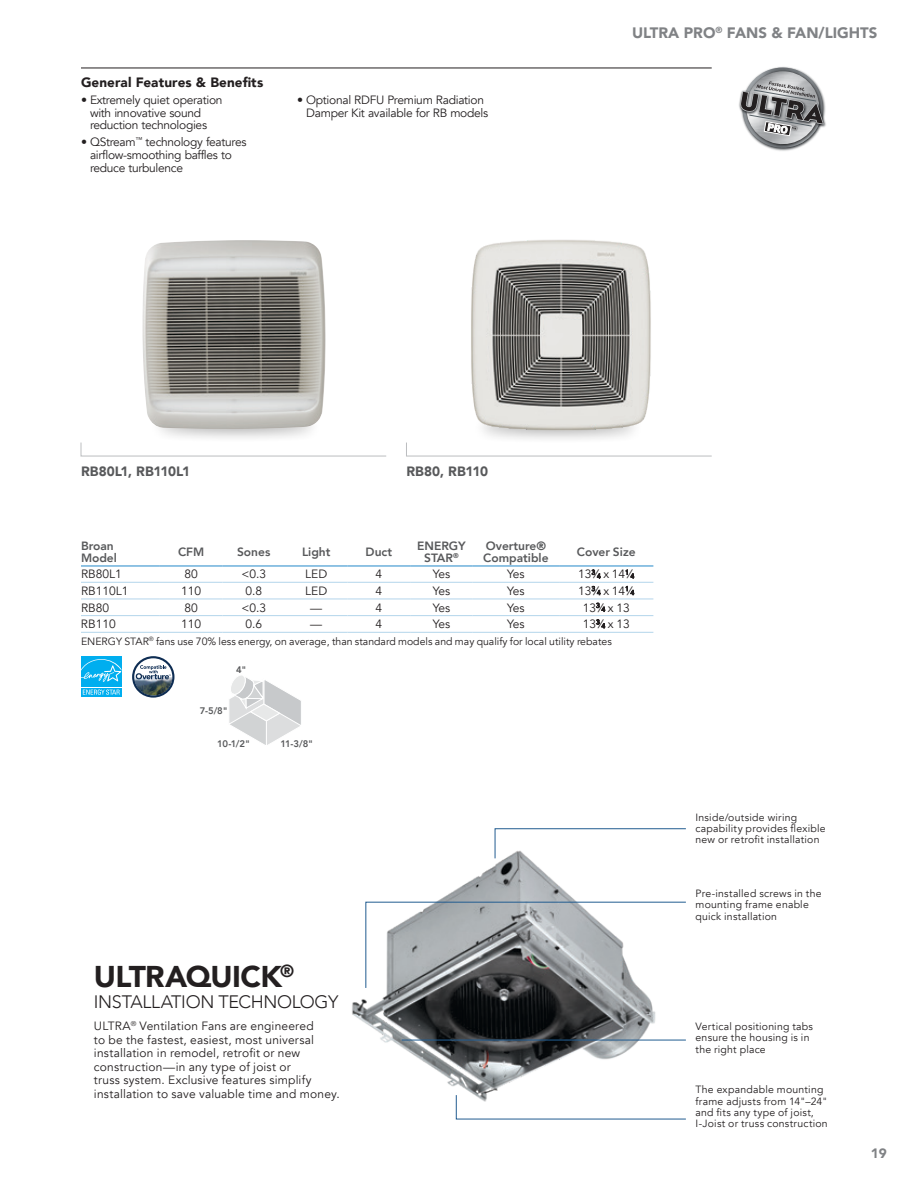
<style>
.page{position:relative;width:918px;height:1188px;background:#fff}
.page>*{position:absolute;margin:0;border:0;box-sizing:border-box;transform-origin:0 0}
.Headers{font:900 30px "Avenir";letter-spacing:-.025em;color:#231f20}
.Headers-2{font:300 18px "Avenir";letter-spacing:-.02em;color:#231f20}
.Section_headers_righ{font:900 15px "Avenir LT Std";color:#808285}
.model_numbers{font:900 13.5px "Avenir";letter-spacing:.005em;color:#58595b}
.General_Features{font:900 13.5px "Avenir";letter-spacing:.005em;color:#231f20}
.t1{font:900 13.5px "Avenir LT Std";color:#808285}
.Table_model_numbers{font:12px/13.5px "Avenir";color:#231f20}
.Table_model_numbers-2{font:12px/12.8px "Avenir";letter-spacing:-.025em;color:#231f20}
.column_2_plus_header{font:800 12px/12px "Avenir";color:#58595b;text-align:center}
.column_1_header_styl{font:800 12px/12px "Avenir";color:#58595b}
.table_captions{font:10.5px/11.2px "Avenir";letter-spacing:.02em;color:#231f20}
.table_captions-2{font:10.5px "Avenir";color:#231f20}
.t2{font:800 9.45px "Avenir";color:#58595b}
.s1{font-size:6.6px}
</style>
<div class="page">
<div style="left:472px;top:411px;width:172px;height:33px;background:#020000;opacity:.45"></div>
<img style="left:471px;top:240px;width:180px;height:195px">
<img style="left:352px;top:859px;width:310px;height:246px">
<svg style="left:406px;top:442px;width:306px;height:15px"></svg>
<svg style="left:80px;top:442px;width:306px;height:15px"></svg>
<hr style="left:81px;top:582px;width:79px;height:1px;background:#b3d5eb">
<hr style="left:160px;top:582px;width:62px;height:1px;background:#b3d5eb">
<hr style="left:222px;top:582px;width:63px;height:1px;background:#b3d5eb">
<hr style="left:285px;top:582px;width:63px;height:1px;background:#b3d5eb">
<hr style="left:348px;top:582px;width:62px;height:1px;background:#b3d5eb">
<hr style="left:410px;top:582px;width:63px;height:1px;background:#b3d5eb">
<hr style="left:473px;top:582px;width:86px;height:1px;background:#b3d5eb">
<hr style="left:559px;top:582px;width:94px;height:1px;background:#b3d5eb">
<hr style="left:81px;top:599px;width:79px;height:1px;background:#b3d5eb">
<hr style="left:160px;top:599px;width:62px;height:1px;background:#b3d5eb">
<hr style="left:222px;top:599px;width:63px;height:1px;background:#b3d5eb">
<hr style="left:285px;top:599px;width:63px;height:1px;background:#b3d5eb">
<hr style="left:348px;top:599px;width:62px;height:1px;background:#b3d5eb">
<hr style="left:410px;top:599px;width:63px;height:1px;background:#b3d5eb">
<hr style="left:473px;top:599px;width:86px;height:1px;background:#b3d5eb">
<hr style="left:559px;top:599px;width:94px;height:1px;background:#b3d5eb">
<hr style="left:81px;top:615px;width:79px;height:1px;background:#b3d5eb">
<hr style="left:160px;top:615px;width:62px;height:1px;background:#b3d5eb">
<hr style="left:222px;top:615px;width:63px;height:1px;background:#b3d5eb">
<hr style="left:285px;top:615px;width:63px;height:1px;background:#b3d5eb">
<hr style="left:348px;top:615px;width:62px;height:1px;background:#b3d5eb">
<hr style="left:410px;top:615px;width:63px;height:1px;background:#b3d5eb">
<hr style="left:473px;top:615px;width:86px;height:1px;background:#b3d5eb">
<hr style="left:559px;top:615px;width:94px;height:1px;background:#b3d5eb">
<hr style="left:81px;top:632px;width:79px;height:1px;background:#b3d5eb">
<hr style="left:160px;top:632px;width:62px;height:1px;background:#b3d5eb">
<hr style="left:222px;top:632px;width:63px;height:1px;background:#b3d5eb">
<hr style="left:285px;top:632px;width:63px;height:1px;background:#b3d5eb">
<hr style="left:348px;top:632px;width:62px;height:1px;background:#b3d5eb">
<hr style="left:410px;top:632px;width:63px;height:1px;background:#b3d5eb">
<hr style="left:473px;top:632px;width:86px;height:1px;background:#b3d5eb">
<hr style="left:559px;top:632px;width:94px;height:1px;background:#b3d5eb">
<hr style="left:81px;top:566px;width:79px;height:1px;background:#2388c9">
<hr style="left:160px;top:566px;width:62px;height:1px;background:#2388c9">
<hr style="left:222px;top:566px;width:63px;height:1px;background:#2388c9">
<hr style="left:285px;top:566px;width:63px;height:1px;background:#2388c9">
<hr style="left:348px;top:566px;width:62px;height:1px;background:#2388c9">
<hr style="left:410px;top:566px;width:63px;height:1px;background:#2388c9">
<hr style="left:473px;top:566px;width:86px;height:1px;background:#2388c9">
<hr style="left:559px;top:566px;width:94px;height:1px;background:#2388c9">
<div style="left:149px;top:411px;width:173px;height:32px;background:#020000;opacity:.45"></div>
<img style="left:142px;top:240px;width:184px;height:189px">
<svg style="left:229px;top:675px;width:72px;height:70px"></svg>
<hr style="left:81px;top:68px;width:631px;height:1px;background:#231f20">
<img style="left:769px;top:67px;width:29px;height:84px">
<img style="left:739px;top:98px;width:87px;height:29px">
<svg style="left:740px;top:68px;width:84px;height:80px"></svg>
<svg style="left:121px;top:657px;width:1px;height:40px"></svg>
<div style="left:81px;top:657px;width:40px;height:40px;background:#00aeef"></div>
<svg style="left:81px;top:659px;width:40px;height:23px"></svg>
<hr style="left:81px;top:687px;width:41px;height:1px;background:#fff">
<svg style="left:83px;top:690px;width:37px;height:5px"></svg>
<svg style="left:132px;top:656px;width:42px;height:42px"></svg>
<svg style="left:494px;top:828px;width:192px;height:31px"></svg>
<svg style="left:456px;top:1094px;width:230px;height:26px"></svg>
<svg style="left:365px;top:901px;width:321px;height:88px"></svg>
<hr style="left:402px;top:1040px;width:284px;height:1px;background:#215c90">
<p class="General_Features" style="left:81px;top:70px;width:184px">General Features &amp; Benefits</p>
<p class="Table_model_numbers-2" style="left:90px;top:93px;width:134px;text-indent:-9px">• Extremely quiet operation with innovative sound reduction technologies</p>
<p class="Table_model_numbers-2" style="left:90px;top:136px;width:158px;text-indent:-9px">• QStream<sup>™</sup> technology features airflow-smoothing baffles to reduce turbulence</p>
<p class="Table_model_numbers-2" style="left:306px;top:93px;width:183px;text-indent:-9px">• Optional RDFU Premium Radiation<br>Damper Kit available for RB models</p>
<p class="model_numbers" style="left:81px;top:460px;width:111px">RB80L1, RB110L1</p>
<p class="model_numbers" style="left:406px;top:460px;width:83px">RB80, RB110</p>
<p class="Section_headers_righ" style="left:632px;top:24px;width:247px">ULTRA PRO<sup>®</sup> FANS &amp; FAN/LIGHTS</p>
<p class="column_1_header_styl" style="left:81px;top:540px;width:37px">Broan<br>Model</p>
<p class="column_2_plus_header" style="left:178px;top:546px;width:28px">CFM</p>
<p class="column_2_plus_header" style="left:237px;top:546px;width:35px">Sones</p>
<p class="column_2_plus_header" style="left:302px;top:546px;width:30px">Light</p>
<p class="column_2_plus_header" style="left:366px;top:546px;width:28px">Duct</p>
<p class="column_2_plus_header" style="left:417px;top:540px;width:50px">ENERGY<br>STAR<sup>®</sup></p>
<p class="column_2_plus_header" style="left:483px;top:540px;width:67px;text-align:left">Overture®<br>Compatible</p>
<p class="column_2_plus_header" style="left:577px;top:546px;width:60px">Cover Size</p>
<p class="Table_model_numbers" style="left:81px;top:568px;width:42px">RB80L1</p>
<p class="Table_model_numbers" style="left:184px;top:568px;width:15px">80</p>
<p class="Table_model_numbers" style="left:241px;top:568px;width:26px">&lt;0.3</p>
<p class="Table_model_numbers" style="left:305px;top:568px;width:24px">LED</p>
<p class="Table_model_numbers" style="left:376px;top:568px;width:8px">4</p>
<p class="Table_model_numbers" style="left:433px;top:568px;width:19px">Yes</p>
<p class="Table_model_numbers" style="left:507px;top:568px;width:19px">Yes</p>
<p class="Table_model_numbers" style="left:578px;top:568px;width:58px">13<sup>3</sup>⁄<span class="s1">4</span> x 14<sup>1</sup>⁄<span class="s1">4</span></p>
<p class="Table_model_numbers" style="left:81px;top:584px;width:49px">RB110L1</p>
<p class="Table_model_numbers" style="left:181px;top:584px;width:22px">110</p>
<p class="Table_model_numbers" style="left:245px;top:584px;width:18px">0.8</p>
<p class="Table_model_numbers" style="left:305px;top:584px;width:24px">LED</p>
<p class="Table_model_numbers" style="left:376px;top:584px;width:8px">4</p>
<p class="Table_model_numbers" style="left:433px;top:584px;width:19px">Yes</p>
<p class="Table_model_numbers" style="left:507px;top:584px;width:19px">Yes</p>
<p class="Table_model_numbers" style="left:578px;top:584px;width:58px">13<sup>3</sup>⁄<span class="s1">4</span> x 14<sup>1</sup>⁄<span class="s1">4</span></p>
<p class="Table_model_numbers" style="left:81px;top:601px;width:30px">RB80</p>
<p class="Table_model_numbers" style="left:184px;top:601px;width:15px">80</p>
<p class="Table_model_numbers" style="left:241px;top:601px;width:26px">&lt;0.3</p>
<p class="Table_model_numbers" style="left:310px;top:601px;width:13px">—</p>
<p class="Table_model_numbers" style="left:376px;top:601px;width:8px">4</p>
<p class="Table_model_numbers" style="left:433px;top:601px;width:19px">Yes</p>
<p class="Table_model_numbers" style="left:507px;top:601px;width:19px">Yes</p>
<p class="Table_model_numbers" style="left:583px;top:601px;width:48px">13<sup>3</sup>⁄<span class="s1">4</span> x 13</p>
<p class="Table_model_numbers" style="left:81px;top:618px;width:36px">RB110</p>
<p class="Table_model_numbers" style="left:181px;top:618px;width:22px">110</p>
<p class="Table_model_numbers" style="left:245px;top:618px;width:18px">0.6</p>
<p class="Table_model_numbers" style="left:310px;top:618px;width:13px">—</p>
<p class="Table_model_numbers" style="left:376px;top:618px;width:8px">4</p>
<p class="Table_model_numbers" style="left:433px;top:618px;width:19px">Yes</p>
<p class="Table_model_numbers" style="left:507px;top:618px;width:19px">Yes</p>
<p class="Table_model_numbers" style="left:583px;top:618px;width:48px">13<sup>3</sup>⁄<span class="s1">4</span> x 13</p>
<p class="table_captions-2" style="left:81px;top:635px;width:532px">ENERGY STAR<sup>®</sup> fans use 70% less energy, on average, than standard models and may qualify for local utility rebates</p>
<p class="t2" style="left:236px;top:662px;width:12px">4"</p>
<p class="t2" style="left:200px;top:704px;width:29px">7-5/8"</p>
<p class="t2" style="left:217px;top:737px;width:34px">10-1/2"</p>
<p class="t2" style="left:280px;top:736px;width:34px">11-3/8"</p>
<p class="Headers" style="left:94px;top:951px;width:202px">ULTRAQUICK<sup>®</sup></p>
<p class="Headers-2" style="left:94px;top:991px;width:246px">INSTALLATION TECHNOLOGY</p>
<p class="Table_model_numbers" style="left:94px;top:1020px;width:247px">ULTRA<sup>®</sup> Ventilation Fans are engineered<br>to be the fastest, easiest, most universal installation in remodel, retrofit or new construction—in any type of joist or<br>truss system. Exclusive features simplify installation to save valuable time and money.</p>
<p class="table_captions" style="left:696px;top:812px;width:132px">Inside/outside wiring capability provides flexible new or retrofit installation</p>
<p class="table_captions" style="left:696px;top:888px;width:128px">Pre-installed screws in the mounting frame enable quick installation</p>
<p class="table_captions" style="left:696px;top:1021px;width:119px">Vertical positioning tabs ensure the housing is in the right place</p>
<p class="table_captions" style="left:696px;top:1084px;width:134px">The expandable mounting frame adjusts from 14"–24" and fits any type of joist,<br>I-Joist or truss construction</p>
<p class="t1" style="left:871px;top:1145px;width:17px">19</p>
</div>
